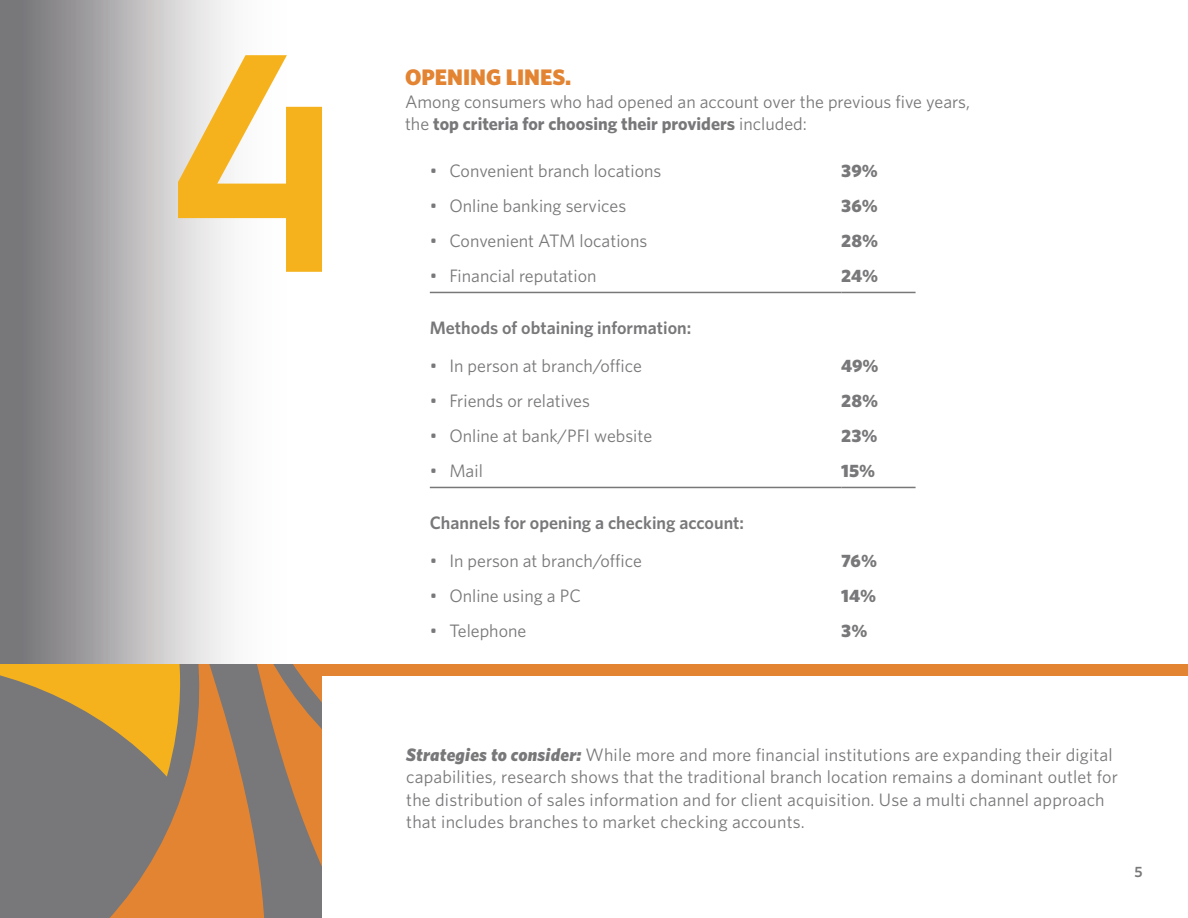
<style>
.page{position:relative;width:1188px;height:918px;background:#fff}
.page>*{position:absolute;margin:0;border:0;box-sizing:border-box;transform-origin:0 0}
.t1{font:900 22.5px "Whitney";color:#e38433}
.t2{font:18px/22.5px "Whitney";color:#787779}
.t3{font:600 18px "Whitney";color:#787779}
.t4{font:900 18px/35px "Whitney";color:#787779;text-align:justify}
.t5{font:600 15px "Whitney";color:#787779}
.s1{font-weight:700}
.s2{font-weight:900;font-style:italic}
</style>
<div class="page">
<div style="left:0;top:0;width:322px;height:918px;background:linear-gradient(to right,#767477,#fff)"></div>
<svg style="left:178px;top:55px;width:144px;height:217px"></svg>
<hr style="left:430px;top:292px;width:411px;height:1px;background:#787779">
<hr style="left:841px;top:292px;width:75px;height:1px;background:#787779">
<hr style="left:430px;top:487px;width:411px;height:1px;background:#787779">
<hr style="left:841px;top:487px;width:75px;height:1px;background:#787779">
<svg style="left:1px;top:664px;width:321px;height:254px;background:#a58159"></svg>
<div style="left:322px;top:664px;width:866px;height:12px;background:#e38433"></div>
<p class="t1" style="left:405px;top:63px;width:168px">OPENING LINES.</p>
<p class="t2" style="left:405px;top:90px;width:567px">Among consumers who had opened an account over the previous five years, the <span class="s1">top criteria for choosing their providers</span> included:</p>
<p class="t2" style="left:430px;top:159px;width:233px">• Convenient branch locations</p>
<p class="t2" style="left:430px;top:194px;width:198px">• Online banking services</p>
<p class="t2" style="left:430px;top:229px;width:219px">• Convenient ATM locations</p>
<p class="t2" style="left:430px;top:264px;width:168px">• Financial reputation</p>
<p class="t4" style="left:841px;top:153px;width:38px">39% 36% 28% 24%</p>
<p class="t3" style="left:430px;top:316px;width:263px">Methods of obtaining information:</p>
<p class="t2" style="left:430px;top:354px;width:214px">• In person at branch/office</p>
<p class="t4" style="left:841px;top:348px;width:39px">49%</p>
<p class="t2" style="left:430px;top:389px;width:162px">• Friends or relatives</p>
<p class="t4" style="left:841px;top:383px;width:38px">28%</p>
<p class="t2" style="left:430px;top:424px;width:224px">• Online at bank/PFI website</p>
<p class="t4" style="left:841px;top:418px;width:38px">23%</p>
<p class="t2" style="left:430px;top:459px;width:55px">• Mail</p>
<p class="t4" style="left:841px;top:453px;width:35px">15%</p>
<p class="t3" style="left:430px;top:511px;width:316px">Channels for opening a checking account:</p>
<p class="t2" style="left:430px;top:549px;width:214px">• In person at branch/office</p>
<p class="t4" style="left:841px;top:543px;width:37px">76%</p>
<p class="t2" style="left:430px;top:584px;width:153px">• Online using a PC</p>
<p class="t4" style="left:841px;top:578px;width:36px">14%</p>
<p class="t2" style="left:430px;top:619px;width:98px">• Telephone</p>
<p class="t4" style="left:841px;top:613px;width:28px">3%</p>
<p class="t2" style="left:406px;top:743px;width:713px"><span class="s2">Strategies to consider:</span> While more and more financial institutions are expanding their digital capabilities, research shows that the traditional branch location remains a dominant outlet for the distribution of sales information and for client acquisition. Use a multi channel approach that includes branches to market checking accounts.</p>
<p class="t5" style="left:1135px;top:862px;width:10px">5</p>
</div>
